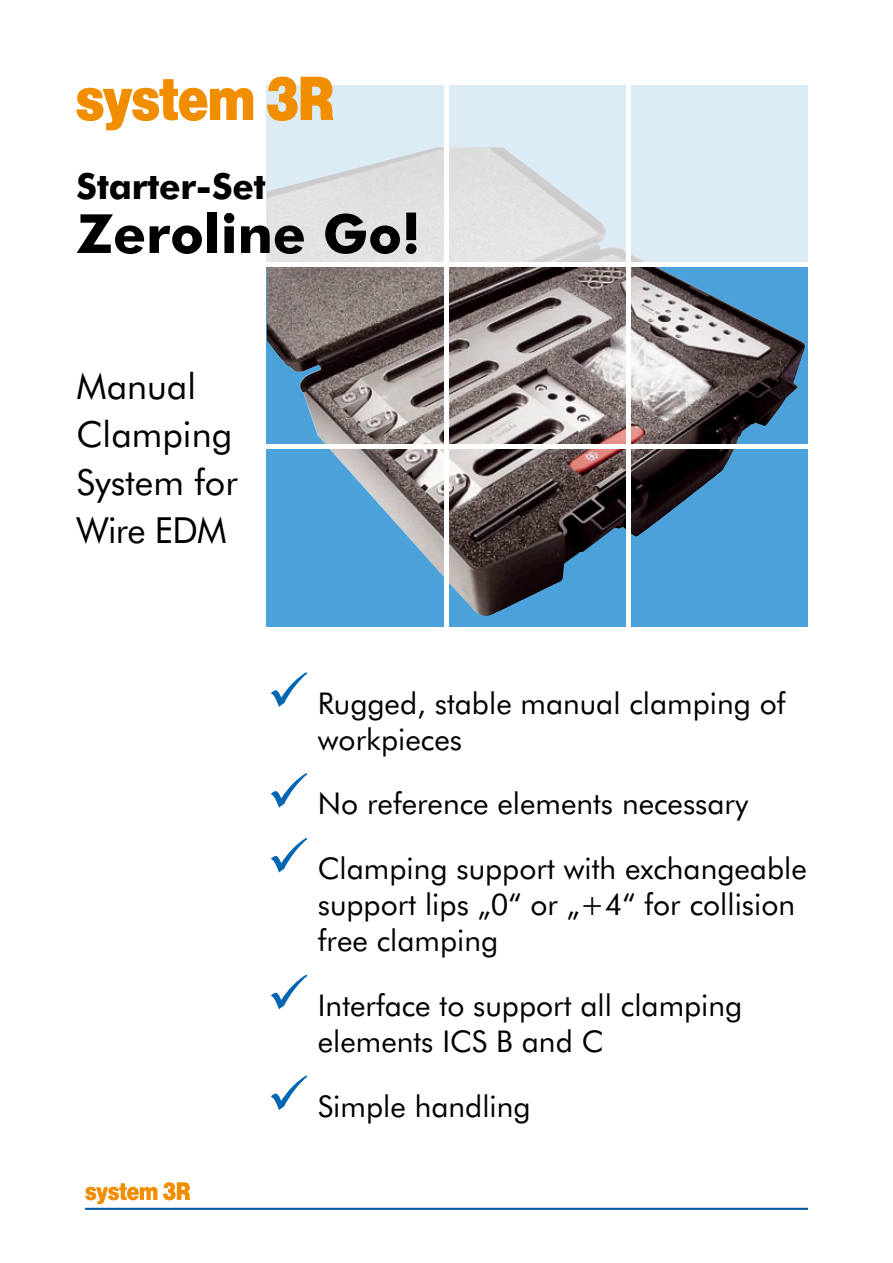
<style>
.page{position:relative;width:893px;height:1263px;background:#fff}
.page>*{position:absolute;margin:0;border:0;box-sizing:border-box;transform-origin:0 0}
.t1{font:700 54px "Futura BT";color:#000}
.t2{font:36px/48px "Futura BT";color:#000}
.t3{font:700 36px "Futura BT";letter-spacing:-.01em;color:#000}
.t4{font:30px/36px "Futura BT";color:#000}
.s1{color:#0066b3}
</style>
<div class="page">
<img style="left:267px;top:267px;width:538px;height:351px">
<svg style="left:266px;top:85px;width:542px;height:177px;background:#dde7ee"></svg>
<div style="left:263px;top:444px;width:545px;height:5px;background:#fff"></div>
<div style="left:444px;top:85px;width:5px;height:541px;background:#fff"></div>
<hr style="left:626px;top:85px;width:4px;height:541px;background:#fff">
<svg style="left:77px;top:79px;width:176px;height:51px"></svg>
<svg style="left:267px;top:77px;width:67px;height:44px;background:#ebad52"></svg>
<svg style="left:85px;top:1183px;width:72px;height:21px"></svg>
<svg style="left:163px;top:1182px;width:27px;height:18px"></svg>
<hr style="left:85px;top:1208px;width:723px;height:2px;background:#005aa9">
<p class="t3" style="left:77px;top:164px;width:191px">Starter-Set</p>
<h1 class="t1" style="left:77px;top:201px;width:345px">Zeroline Go!</h1>
<p class="t2" style="left:77px;top:362px;width:163px">Manual<br>Clamping<br>System for<br>Wire EDM</p>
<p class="t4" style="left:318px;top:685px;width:469px;text-indent:-51px"><span class="s1">✓</span> Rugged, stable manual clamping of workpieces</p>
<p class="t4" style="left:267px;top:785px;width:483px"><span class="s1">✓</span> No reference elements necessary</p>
<p class="t4" style="left:318px;top:850px;width:490px;text-indent:-51px"><span class="s1">✓</span> Clamping support with exchangeable support lips „0“ or „+4“ for collision free clamping</p>
<p class="t4" style="left:318px;top:987px;width:426px;text-indent:-51px"><span class="s1">✓</span> Interface to support all clamping elements ICS B and C</p>
<p class="t4" style="left:267px;top:1088px;width:265px"><span class="s1">✓</span> Simple handling</p>
</div>
